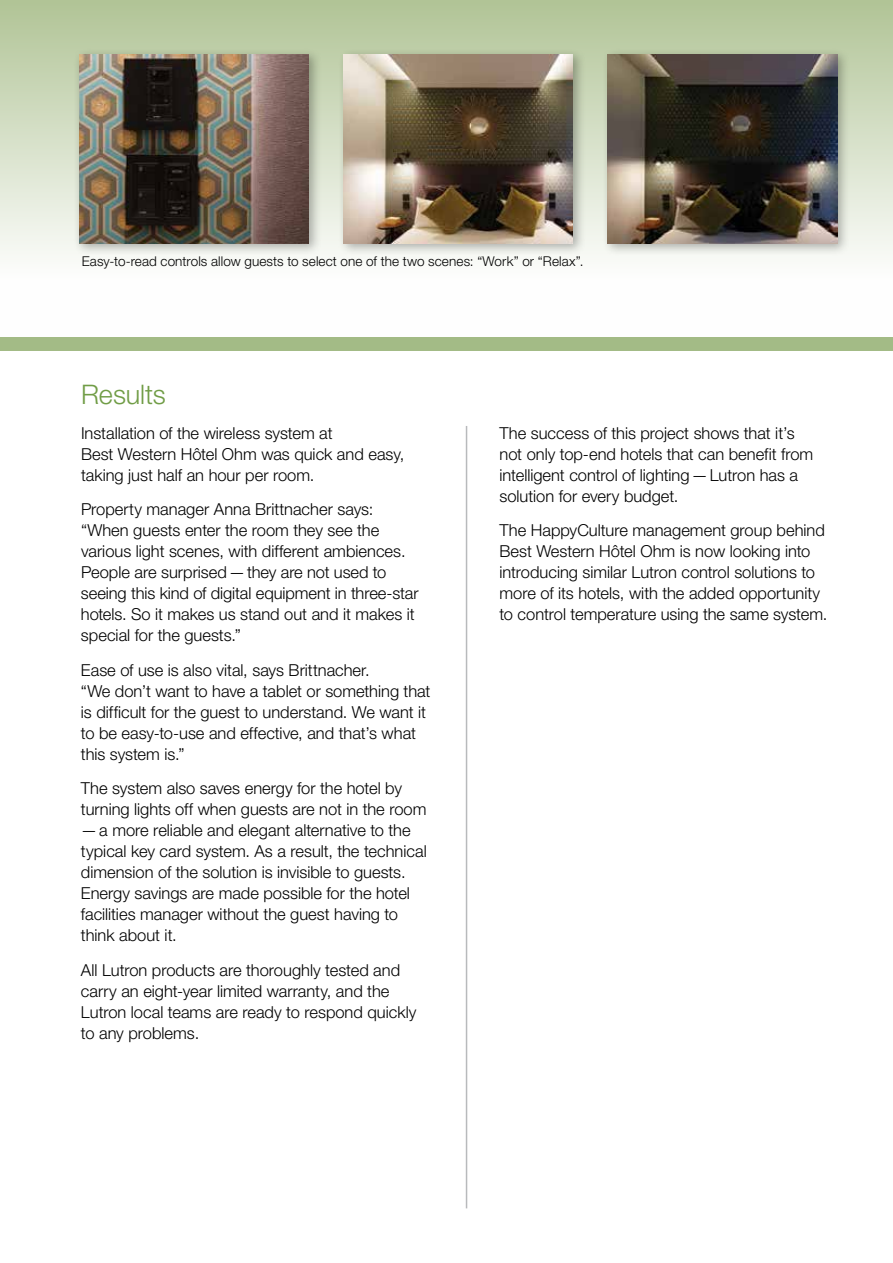
<style>
.page{position:relative;width:893px;height:1263px;background:#fff}
.page>*{position:absolute;margin:0;border:0;box-sizing:border-box;transform-origin:0 0}
.t1{font:300 27px "Helvetica Neue LT Std";letter-spacing:-.005em;color:#719d47}
.t2{font:300 16.5px/21px "Helvetica Neue LT Std";color:#000}
.t3{font:300 13.5px "Helvetica Neue LT Std";letter-spacing:.01em;color:#000}
</style>
<div class="page">
<hr style="left:466px;top:426px;width:1px;height:782px;background:#b8babc">
<div style="left:0;top:0;width:893px;height:338px;background:linear-gradient(to bottom,#b3c598,#fff)"></div>
<div style="left:0;top:338px;width:893px;height:13px;background:#a3bb86"></div>
<div style="left:73px;top:48px;width:249px;height:209px;background:#000;opacity:.3"></div>
<img style="left:79px;top:54px;width:230px;height:189px">
<div style="left:337px;top:48px;width:249px;height:209px;background:#000;opacity:.3"></div>
<img style="left:343px;top:54px;width:230px;height:189px">
<div style="left:602px;top:48px;width:249px;height:209px;background:#000;opacity:.3"></div>
<img style="left:608px;top:54px;width:229px;height:189px">
<p class="t3" style="left:82px;top:253px;width:503px">Easy-to-read controls allow guests to select one of the two scenes: “Work” or “Relax”.</p>
<h1 class="t1" style="left:81px;top:378px;width:86px">Results</h1>
<p class="t2" style="left:81px;top:422px;width:325px">Installation of the wireless system at<br>Best Western Hôtel Ohm was quick and easy, taking just half an hour per room.</p>
<p class="t2" style="left:81px;top:498px;width:339px">Property manager Anna Brittnacher says: “When guests enter the room they see the various light scenes, with different ambiences.<br>People are surprised—they are not used to seeing this kind of digital equipment in three-star hotels. So it makes us stand out and it makes it special for the guests.”</p>
<p class="t2" style="left:81px;top:659px;width:351px">Ease of use is also vital, says Brittnacher.<br>“We don’t want to have a tablet or something that is difficult for the guest to understand. We want it to be easy-to-use and effective, and that’s what this system is.”</p>
<p class="t2" style="left:81px;top:777px;width:347px">The system also saves energy for the hotel by turning lights off when guests are not in the room —a more reliable and elegant alternative to the typical key card system. As a result, the technical dimension of the solution is invisible to guests.<br>Energy savings are made possible for the hotel facilities manager without the guest having to think about it.</p>
<p class="t2" style="left:81px;top:959px;width:337px">All Lutron products are thoroughly tested and carry an eight-year limited warranty, and the Lutron local teams are ready to respond quickly to any problems.</p>
<p class="t2" style="left:500px;top:422px;width:315px">The success of this project shows that it’s not only top-end hotels that can benefit from intelligent control of lighting—Lutron has a solution for every budget.</p>
<p class="t2" style="left:500px;top:519px;width:329px">The HappyCulture management group behind Best Western Hôtel Ohm is now looking into introducing similar Lutron control solutions to more of its hotels, with the added opportunity to control temperature using the same system.</p>
</div>
